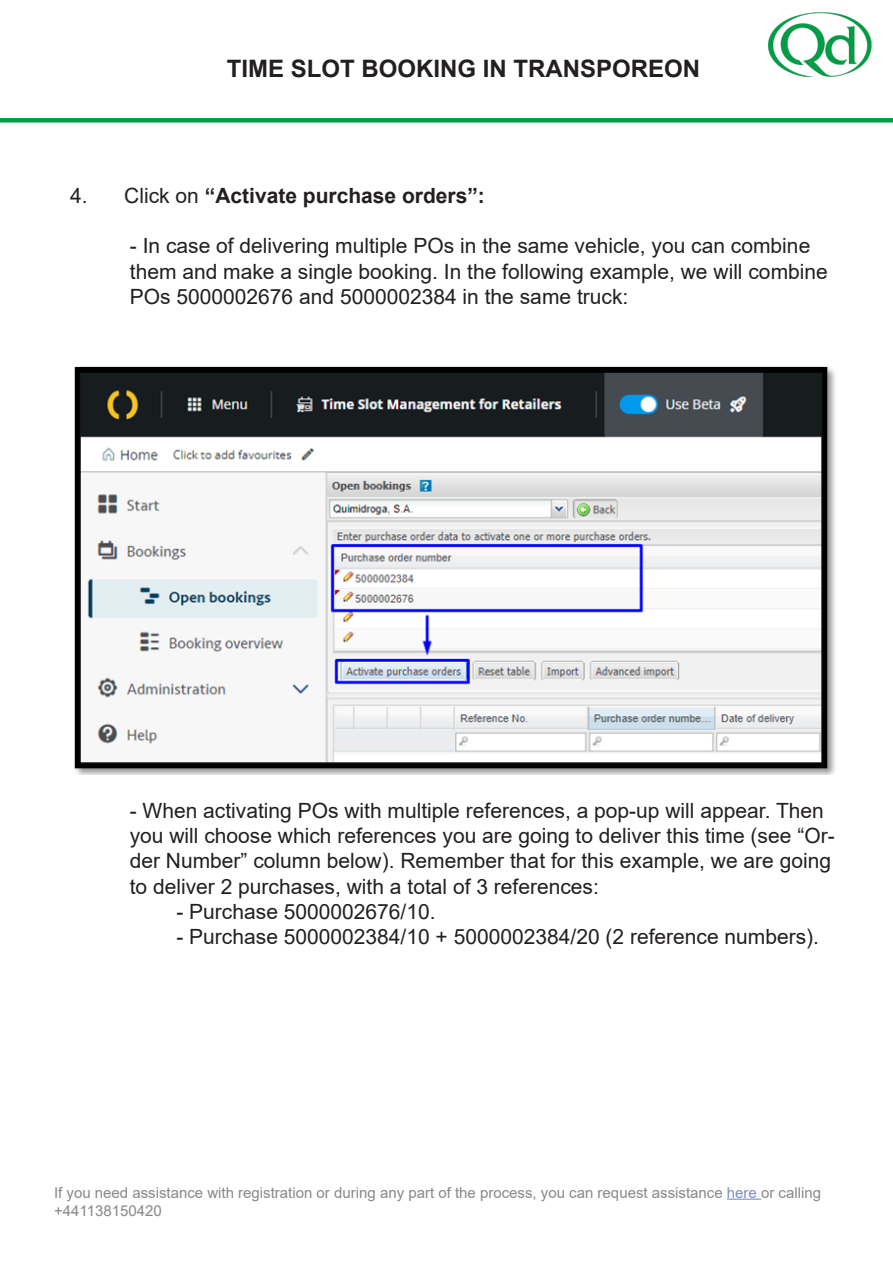
<style>
.page{position:relative;width:893px;height:1263px;background:#fff}
.page>*{position:absolute;margin:0;border:0;box-sizing:border-box;transform-origin:0 0}
.t1{font:700 24px "Arial";color:#231f20}
.t2{font:21px/25.2px "Arial";color:#231f20}
.t3{font:700 21px "Arial";color:#231f20}
.t4{font:15px/18px "Arial";color:#86888b}
.s1{font-weight:400}
.s2{color:#7990c0}
</style>
<div class="page">
<img style="left:769px;top:13px;width:103px;height:64px">
<hr style="left:0;top:118px;width:893px;height:4px;background:#009d45">
<hr style="left:727px;top:1198px;width:34px;height:2px;background:#7990c0">
<img style="left:74px;top:366px;width:761px;height:409px">
<p class="t1" style="left:227px;top:52px;width:475px">TIME SLOT BOOKING IN TRANSPOREON</p>
<p class="t3" style="left:70px;top:181px;width:416px"><span class="s1">4. Click on</span> “Activate purchase orders”:</p>
<p class="t2" style="left:130px;top:233px;width:699px">- In case of delivering multiple POs in the same vehicle, you can combine them and make a single booking. In the following example, we will combine<br>POs 5000002676 and 5000002384 in the same truck:</p>
<p class="t2" style="left:130px;top:798px;width:706px">- When activating POs with multiple references, a pop-up will appear. Then you will choose which references you are going to deliver this time (see “Or&shy;der Number” column below). Remember that for this example, we are going to deliver 2 purchases, with a total of 3 references:</p>
<p class="t2" style="left:176px;top:899px;width:261px">- Purchase 5000002676/10.</p>
<p class="t2" style="left:176px;top:924px;width:644px">- Purchase 5000002384/10 + 5000002384/20 (2 reference numbers).</p>
<p class="t4" style="left:54px;top:1183px;width:769px">If you need assistance with registration or during any part of the process, you can request assistance <span class="s2">here</span> or calling +441138150420</p>
</div>
